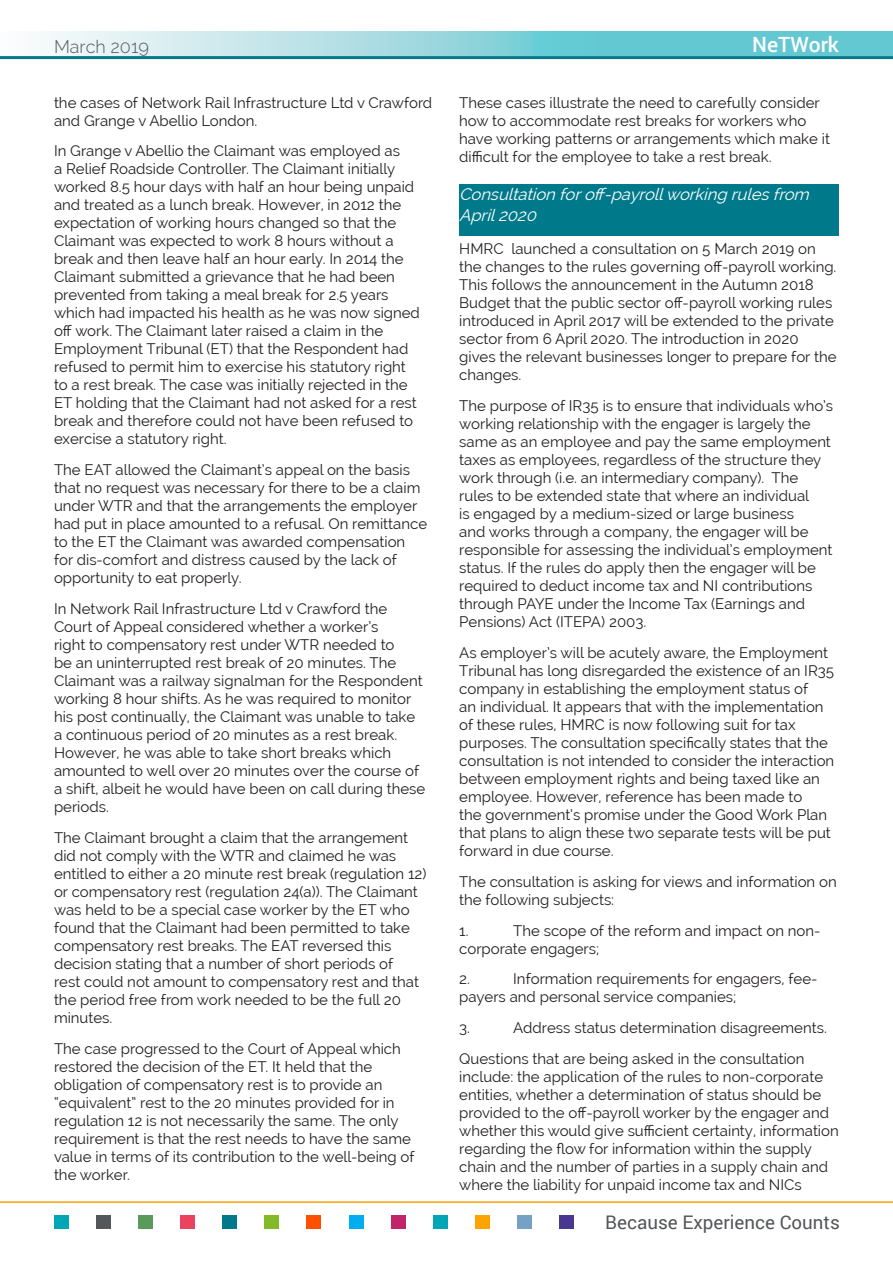
<style>
.page{position:relative;width:893px;height:1263px;background:#fff}
.page>*{position:absolute;margin:0;border:0;box-sizing:border-box;transform-origin:0 0}
.t1{font:500 21px "Roboto";color:#fff}
.t2{font:18.75px "Roboto";color:#54575a}
.t3{font:300 18px "Raleway";color:#54575a}
.t4{font:italic 16.5px/21px "Raleway";color:#fff}
.t5{font:15px/18px "Raleway";color:#231f20}
</style>
<div class="page">
<hr style="left:0;top:56px;width:893px;height:3px;background:#007a8a">
<svg style="left:44px;top:31px;width:849px;height:25px;background:#97d8df"></svg>
<hr style="left:0;top:1201px;width:893px;height:2px;background:#ffa300">
<div style="left:559px;top:1215px;width:15px;height:14px;background:#483690"></div>
<div style="left:517px;top:1215px;width:14px;height:14px;background:#76a0c4"></div>
<div style="left:475px;top:1215px;width:14px;height:14px;background:#ffa300"></div>
<div style="left:433px;top:1215px;width:14px;height:14px;background:#00a5b6"></div>
<div style="left:391px;top:1215px;width:14px;height:14px;background:#c22567"></div>
<div style="left:349px;top:1215px;width:14px;height:14px;background:#00aeef"></div>
<div style="left:307px;top:1215px;width:14px;height:14px;background:#ff5000"></div>
<div style="left:265px;top:1215px;width:14px;height:14px;background:#82bb27"></div>
<div style="left:223px;top:1215px;width:14px;height:14px;background:#007a8a"></div>
<div style="left:181px;top:1215px;width:14px;height:14px;background:#ea4360"></div>
<div style="left:138px;top:1215px;width:15px;height:14px;background:#5a9a5a"></div>
<div style="left:96px;top:1215px;width:14px;height:14px;background:#54575a"></div>
<div style="left:54px;top:1215px;width:14px;height:14px;background:#00a5b6"></div>
<div style="left:459px;top:184px;width:380px;height:41px;background:#007a8a"></div>
<div style="left:459px;top:217px;width:380px;height:19px;background:#007a8a"></div>
<p class="t3" style="left:54px;top:36px;width:97px">March 2019</p>
<p class="t5" style="left:54px;top:93px;width:380px">the cases of Network Rail Infrastructure Ltd v Crawford and Grange v Abellio London.</p>
<p class="t5" style="left:54px;top:142px;width:367px">In Grange v Abellio the Claimant was employed as<br>a Relief Roadside Controller. The Claimant initially worked 8.5 hour days with half an hour being unpaid and treated as a lunch break. However, in 2012 the expectation of working hours changed so that the Claimant was expected to work 8 hours without a break and then leave half an hour early. In 2014 the Claimant submitted a grievance that he had been prevented from taking a meal break for 2.5 years which had impacted his health as he was now signed off work. The Claimant later raised a claim in the Employment Tribunal (ET) that the Respondent had refused to permit him to exercise his statutory right to a rest break. The case was initially rejected in the ET holding that the Claimant had not asked for a rest break and therefore could not have been refused to exercise a statutory right.</p>
<p class="t5" style="left:54px;top:461px;width:375px">The EAT allowed the Claimant’s appeal on the basis that no request was necessary for there to be a claim under WTR and that the arrangements the employer had put in place amounted to a refusal. On remittance to the ET the Claimant was awarded compensation for dis-comfort and distress caused by the lack of opportunity to eat properly.</p>
<p class="t5" style="left:54px;top:600px;width:373px">In Network Rail Infrastructure Ltd v Crawford the Court of Appeal considered whether a worker’s<br>right to compensatory rest under WTR needed to<br>be an uninterrupted rest break of 20 minutes. The Claimant was a railway signalman for the Respondent working 8 hour shifts. As he was required to monitor his post continually, the Claimant was unable to take a continuous period of 20 minutes as a rest break.<br>However, he was able to take short breaks which amounted to well over 20 minutes over the course of a shift, albeit he would have been on call during these periods.</p>
<p class="t5" style="left:54px;top:828px;width:374px">The Claimant brought a claim that the arrangement did not comply with the WTR and claimed he was entitled to either a 20 minute rest break (regulation 12) or compensatory rest (regulation 24(a)). The Claimant was held to be a special case worker by the ET who found that the Claimant had been permitted to take compensatory rest breaks. The EAT reversed this decision stating that a number of short periods of<br>rest could not amount to compensatory rest and that the period free from work needed to be the full 20 minutes.</p>
<p class="t5" style="left:54px;top:1039px;width:362px">The case progressed to the Court of Appeal which restored the decision of the ET. It held that the obligation of compensatory rest is to provide an “equivalent” rest to the 20 minutes provided for in regulation 12 is not necessarily the same. The only requirement is that the rest needs to have the same value in terms of its contribution to the well-being of the worker.</p>
<h1 class="t1" style="left:752px;top:29px;width:88px">NeTWork</h1>
<p class="t5" style="left:459px;top:93px;width:372px">These cases illustrate the need to carefully consider how to accommodate rest breaks for workers who have working patterns or arrangements which make it difficult for the employee to take a rest break.</p>
<p class="t4" style="left:459px;top:183px;width:356px">Consultation foroff-payrollworking rulesfrom<br>April2020</p>
<p class="t5" style="left:459px;top:240px;width:379px">HMRC launched a consultation on 5 March 2019 on the changes to the rules governing off-payroll working.<br>This follows the announcement in the Autumn 2018<br>Budget that the public sector off-payroll working rules introduced in April 2017 will be extended to the private sector from 6 April 2020. The introduction in 2020 gives the relevant businesses longer to prepare for the changes.</p>
<p class="t5" style="left:459px;top:397px;width:375px">The purpose of IR35 is to ensure that individuals who’s working relationship with the engager is largely the same as an employee and pay the same employment taxes as employees, regardless of the structure they work through (i.e. an intermediary company). The rules to be extended state that where an individual<br>is engaged by a medium-sized or large business<br>and works through a company, the engager will be responsible for assessing the individual’s employment status. If the rules do apply then the engager will be required to deduct income tax and NI contributions through PAYE under the Income Tax (Earnings and Pensions) Act (ITEPA) 2003.</p>
<p class="t5" style="left:459px;top:644px;width:376px">As employer’s will be acutely aware, the Employment Tribunal has long disregarded the existence of an IR35 company in establishing the employment status of<br>an individual. It appears that with the implementation of these rules, HMRC is now following suit for tax purposes. The consultation specifically states that the consultation is not intended to consider the interaction between employment rights and being taxed like an employee. However, reference has been made to<br>the government’s promise under the Good Work Plan that plans to align these two separate tests will be put forward in due course.</p>
<p class="t5" style="left:459px;top:872px;width:379px">The consultation is asking for views and information on the following subjects:</p>
<p class="t5" style="left:459px;top:921px;width:11px">1.</p>
<p class="t5" style="left:459px;top:921px;width:363px;text-indent:54px">The scope of the reform and impact on non&shy;corporate engagers;</p>
<p class="t5" style="left:459px;top:970px;width:12px">2.</p>
<p class="t5" style="left:459px;top:970px;width:360px;text-indent:54px">Information requirements for engagers, fee&shy;payers and personal service companies;</p>
<p class="t5" style="left:459px;top:1019px;width:12px">3.</p>
<p class="t5" style="left:513px;top:1019px;width:315px">Address status determination disagreements.</p>
<p class="t5" style="left:459px;top:1049px;width:381px">Questions that are being asked in the consultation include: the application of the rules to non-corporate entities, whether a determination of status should be provided to the off-payroll worker by the engager and whether this would give sufficient certainty, information regarding the flow for information within the supply chain and the number of parties in a supply chain and where the liability for unpaid income tax and NICs</p>
<p class="t2" style="left:605px;top:1209px;width:236px">Because Experience Counts</p>
</div>
